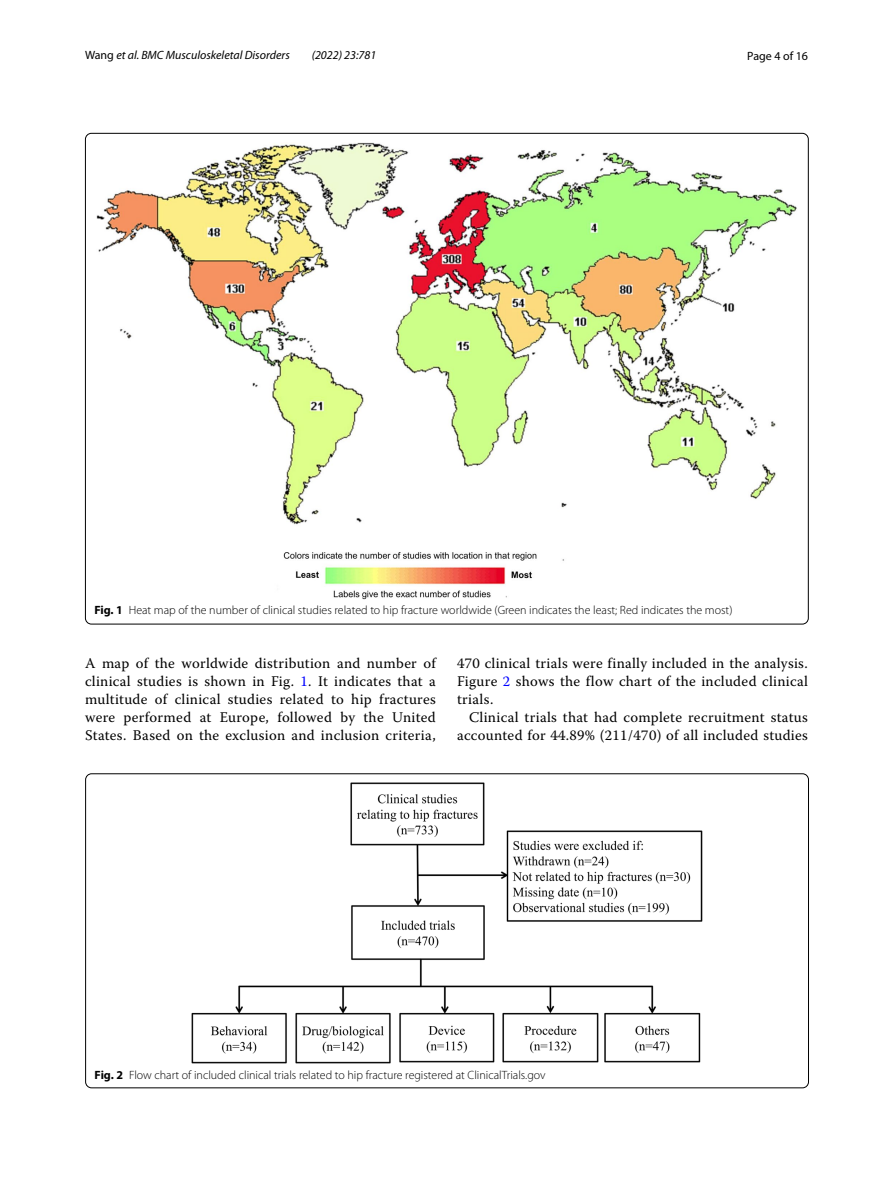
<style>
.page{position:relative;width:893px;height:1187px;background:#fff}
.page>*{position:absolute;margin:0;border:0;box-sizing:border-box;transform-origin:0 0}
.t1{font:14.7px/18px "Warnock Pro";letter-spacing:.02em;color:#000;text-align:justify}
.t2{font:300 12px "Myriad Pro";color:#000}
.t3{font:italic 12px "Myriad Pro";color:#000}
.t4{font:12px "Myriad Pro";color:#000}
.s1{font-style:normal}
.s2{font-weight:700}
.s3{color:#00f}
</style>
<div class="page">
<img style="left:97px;top:142px;width:700px;height:457px">
<img style="left:192px;top:782px;width:510px;height:281px">
<p class="t3" style="left:85px;top:48px;width:206px"><span class="s1">Wang</span> et al. BMC Musculoskeletal Disorders</p>
<p class="t3" style="left:312px;top:48px;width:66px">(2022) 23:781</p>
<p class="t4" style="left:747px;top:48px;width:62px">Page 4 of 16</p>
<p class="t2" style="left:94px;top:603px;width:640px"><span class="s2">Fig. 1</span> Heat map of the number of clinical studies related to hip fracture worldwide (Green indicates the least; Red indicates the most)</p>
<p class="t1" style="left:85px;top:654px;width:352px">A map of the worldwide distribution and number of clinical studies is shown in Fig. <span class="s3">1</span>. It indicates that a multitude of clinical studies related to hip fractures were performed at Europe, followed by the United States. Based on the exclusion and inclusion criteria,</p>
<p class="t1" style="left:457px;top:654px;width:352px">470 clinical trials were finally included in the analysis.<br>Figure <span class="s3">2</span> shows the flow chart of the included clinical trials.</p>
<p class="t1" style="left:457px;top:708px;width:352px;text-align:right">Clinical trials that had complete recruitment status accounted for 44.89% (211/470) of all included studies</p>
<p class="t2" style="left:95px;top:1067px;width:453px"><span class="s2">Fig. 2</span> Flow chart of included clinical trials related to hip fracture registered at ClinicalTrials.gov</p>
</div>
